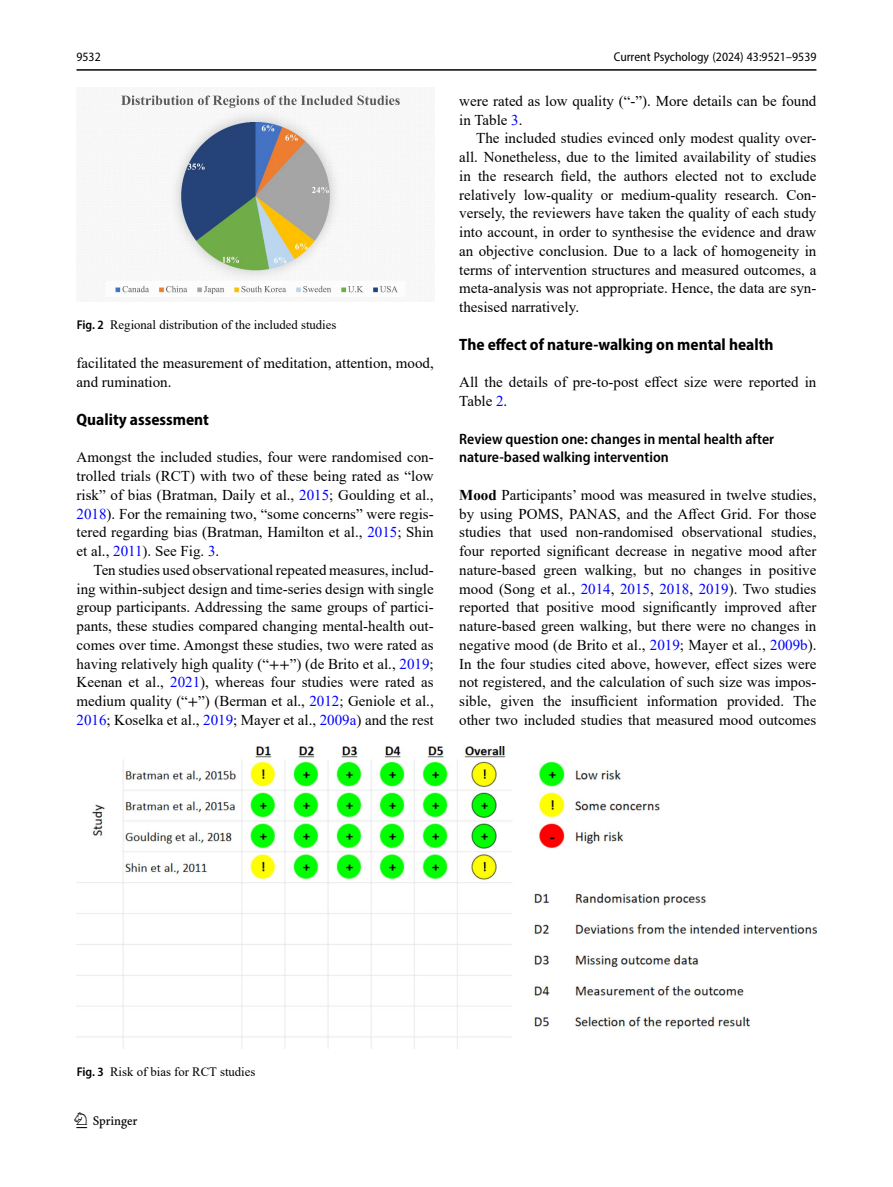
<style>
.page{position:relative;width:893px;height:1187px;background:#fff}
.page>*{position:absolute;margin:0;border:0;box-sizing:border-box;transform-origin:0 0}
.t1{font:22.5px "Springnew";color:#000}
.Head_2{font:700 semi-condensed 16.5px "Myriad Pro";color:#000}
.Body_Text_Indent{font:15px/18.8px "Times New Roman";color:#000}
.Body_Text{font:15px/18.8px "Times New Roman";color:#000;text-align:justify}
.Head_3{font:600 semi-condensed 15px/18.8px "Myriad Pro";color:#000}
.Figure_Caption{font:12.75px "Times New Roman";color:#000}
.t2{font:semi-condensed 12.75px "Myriad Pro";color:#000}
.s1{font-family:"Myriad Pro";font-weight:600;font-stretch:semi-condensed}
.s2{color:#00f}
.s3{font-family:"STIX"}
.s4{font-weight:700}
</style>
<div class="page">
<hr style="left:77px;top:69px;width:739px;height:2px;background:#000">
<img style="left:77px;top:746px;width:740px;height:302px">
<img style="left:77px;top:87px;width:357px;height:215px">
<p class="t2" style="left:77px;top:49px;width:26px">9532</p>
<p class="Figure_Caption" style="left:77px;top:316px;width:261px"><span class="s1">Fig. 2</span> Regional distribution of the included studies</p>
<p class="Body_Text_Indent" style="left:77px;top:353px;width:359px">facilitated the measurement of meditation, attention, mood, and rumination.</p>
<p class="Head_2" style="left:77px;top:408px;width:134px">Quality assessment</p>
<p class="Body_Text" style="left:77px;top:447px;width:359px">Amongst the included studies, four were randomised con&shy;trolled trials (RCT) with two of these being rated as “low risk” of bias (Bratman, Daily et al., <span class="s2">2015</span>; Goulding et al., <span class="s2">2018</span>). For the remaining two, “some concerns” were regis&shy;tered regarding bias (Bratman, Hamilton et al., <span class="s2">2015</span>; Shin et al., <span class="s2">2011</span>). See Fig. <span class="s2">3</span>.</p>
<p class="Body_Text_Indent" style="left:77px;top:560px;width:359px;text-align:justify;text-indent:17px">Ten studies used observational repeated measures, includ&shy;ing within-subject design and time-series design with single group participants. Addressing the same groups of partici&shy;pants, these studies compared changing mental-health out&shy;comes over time. Amongst these studies, two were rated as having relatively high quality (“<span class="s3">++</span>”) (de Brito et al., <span class="s2">2019</span>; Keenan et al., <span class="s2">2021</span>), whereas four studies were rated as medium quality (“<span class="s3">+</span>”) (Berman et al., <span class="s2">2012</span>; Geniole et al., <span class="s2">2016</span>; Koselka et al., <span class="s2">2019</span>; Mayer et al., <span class="s2">2009a</span>) and the rest</p>
<p class="t2" style="left:614px;top:49px;width:204px">Current Psychology (2024) 43:9521–9539</p>
<p class="Body_Text_Indent" style="left:459px;top:91px;width:359px">were rated as low quality (“-”). More details can be found in Table <span class="s2">3</span>.</p>
<p class="Body_Text_Indent" style="left:459px;top:128px;width:359px;text-align:justify;text-indent:17px">The included studies evinced only modest quality over&shy;all. Nonetheless, due to the limited availability of studies in the research field, the authors elected not to exclude relatively low-quality or medium-quality research. Con&shy;versely, the reviewers have taken the quality of each study into account, in order to synthesise the evidence and draw an objective conclusion. Due to a lack of homogeneity in terms of intervention structures and measured outcomes, a meta-analysis was not appropriate. Hence, the data are syn&shy;thesised narratively.</p>
<p class="Head_2" style="left:459px;top:333px;width:316px">The effect of nature-walking on mental health</p>
<p class="Body_Text" style="left:459px;top:372px;width:359px">All the details of pre-to-post effect size were reported in<br>Table <span class="s2">2</span>.</p>
<p class="Head_3" style="left:459px;top:429px;width:316px">Review question one: changes in mental health after nature-based walking intervention</p>
<p class="Body_Text" style="left:459px;top:485px;width:359px"><span class="s4">Mood</span> Participants’ mood was measured in twelve studies, by using POMS, PANAS, and the Affect Grid. For those studies that used non-randomised observational studies, four reported significant decrease in negative mood after nature-based green walking, but no changes in positive mood (Song et al., <span class="s2">2014</span>, <span class="s2">2015</span>, <span class="s2">2018</span>, <span class="s2">2019</span>). Two studies reported that positive mood significantly improved after nature-based green walking, but there were no changes in negative mood (de Brito et al., <span class="s2">2019</span>; Mayer et al., <span class="s2">2009b</span>).<br>In the four studies cited above, however, effect sizes were not registered, and the calculation of such size was impos&shy;sible, given the insufficient information provided. The other two included studies that measured mood outcomes</p>
<p class="Figure_Caption" style="left:77px;top:1062px;width:180px"><span class="s1">Fig. 3</span> Risk of bias for RCT studies</p>
<h1 class="t1" style="left:77px;top:1107px;width:63px">1 3</h1>
</div>
